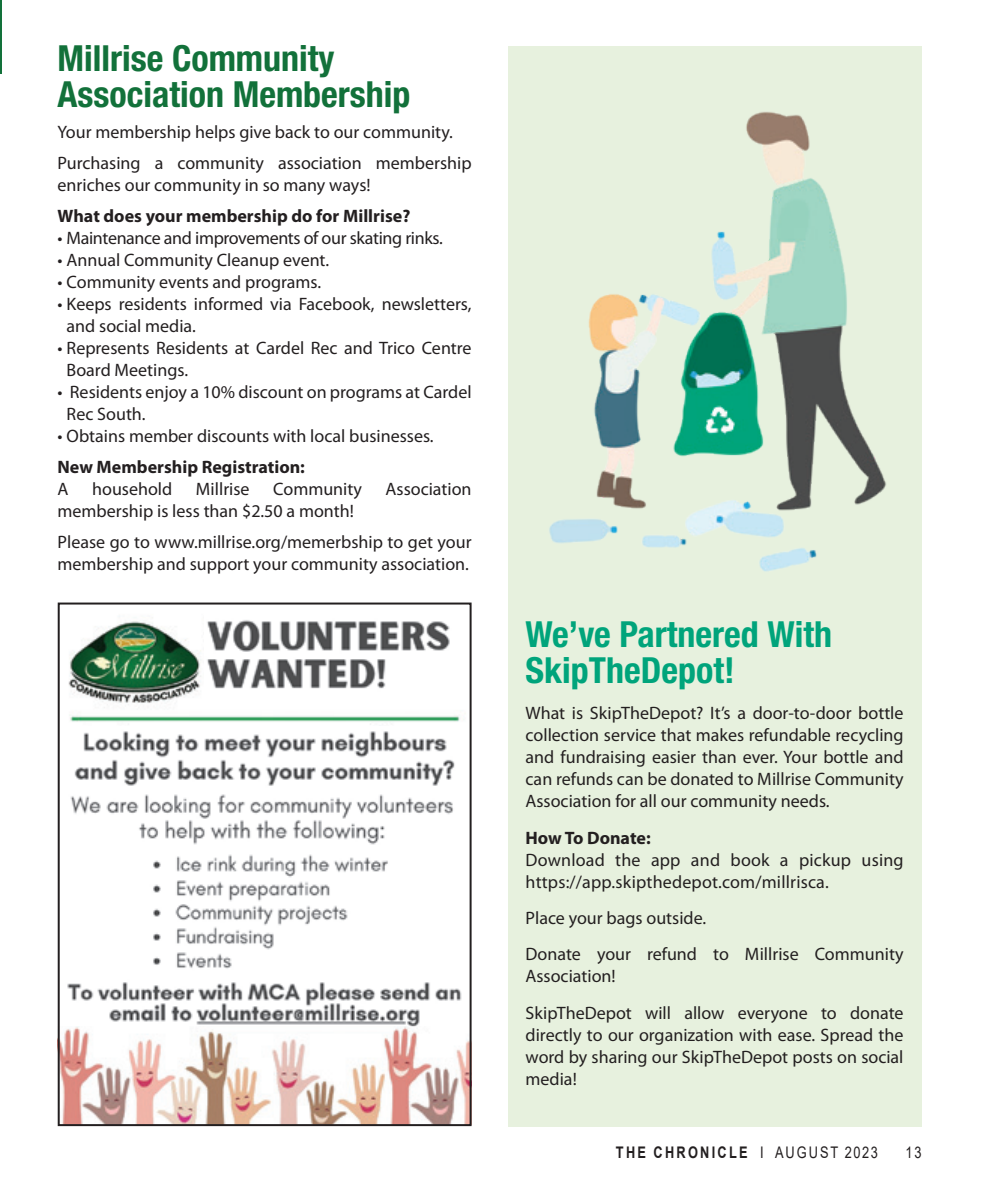
<style>
.page{position:relative;width:990px;height:1188px;background:#fff}
.page>*{position:absolute;margin:0;border:0;box-sizing:border-box;transform-origin:0 0}
.t1{font:700 condensed 36px/36px "Helvetica Neue LT Std";color:#12713a}
.t2{font:700 condensed 36px/36px "Helvetica Neue LT Std";color:#00a47b}
.t3{font:18px/22px "Myriad Pro";color:#231f20}
.t4{font:700 18px "Myriad Pro";color:#231f20}
.t5{font:18px "Myriad Pro";letter-spacing:-.02em;color:#231f20}
.t6{font:700 16px "Arial";letter-spacing:.175em;color:#231f20;scale:.8 1}
.t7{font:16px "Arial";color:#231f20;scale:.8 1}
.s1{font-weight:400}
</style>
<div class="page">
<div style="left:508px;top:46px;width:414px;height:1081px;background:#e7f1de"></div>
<img style="left:549px;top:111px;width:338px;height:461px">
<img style="left:61px;top:621px;width:408px;height:502px">
<img style="left:204px;top:620px;width:265px;height:81px">
<img style="left:61px;top:726px;width:408px;height:300px">
<div style="left:58px;top:603px;width:414px;height:523px;border:2px solid #231f20"></div>
<hr style="left:0;top:0;width:2px;height:74px;background:#12713a">
<h1 class="t1" style="left:58px;top:40px;width:354px">Millrise Community<br>Association Membership</h1>
<p class="t3" style="left:58px;top:116px;width:416px;line-height:31px">Your membership helps give back to our community.<br>Purchasing a community association membership</p>
<p class="t3" style="left:58px;top:174px;width:315px">enriches our community in so many ways!</p>
<p class="t4" style="left:58px;top:204px;width:354px">What does your membership do for Millrise?</p>
<p class="t5" style="left:58px;top:227px;width:387px">• Maintenance and improvements of our skating rinks.</p>
<p class="t3" style="left:58px;top:249px;width:273px">• Annual Community Cleanup event.</p>
<p class="t3" style="left:58px;top:271px;width:265px">• Community events and programs.</p>
<p class="t3" style="left:67px;top:293px;width:406px;text-indent:-9px">• Keeps residents informed via Facebook, newsletters, and social media.</p>
<p class="t3" style="left:67px;top:337px;width:407px;text-indent:-9px">• Represents Residents at Cardel Rec and Trico Centre<br>Board Meetings.</p>
<p class="t3" style="left:67px;top:381px;width:407px;text-indent:-9px">• Residents enjoy a 10% discount on programs at Cardel<br>Rec South.</p>
<p class="t3" style="left:58px;top:425px;width:378px">• Obtains member discounts with local businesses.</p>
<p class="t4" style="left:58px;top:455px;width:249px">New Membership Registration:</p>
<p class="t3" style="left:58px;top:478px;width:13px">A</p>
<p class="t3" style="left:92px;top:478px;width:82px">household</p>
<p class="t3" style="left:196px;top:478px;width:55px">Millrise</p>
<p class="t3" style="left:273px;top:478px;width:90px">Community</p>
<p class="t3" style="left:386px;top:478px;width:87px">Association</p>
<p class="t3" style="left:58px;top:495px;width:415px;line-height:31px">membership is less than $2.50 a month!<br>Please go to www.millrise.org/memerbship to get your</p>
<p class="t3" style="left:58px;top:553px;width:413px">membership and support your community association.</p>
<h1 class="t2" style="left:526px;top:616px;width:308px">We’ve Partnered With<br>SkipTheDepot!</h1>
<p class="t3" style="left:526px;top:702px;width:380px;text-align:justify">What is SkipTheDepot? It’s a door-to-door bottle collection service that makes refundable recycling and fundraising easier than ever. Your bottle and can refunds can be donated to Millrise Community Association for all our community needs.</p>
<p class="t4" style="left:526px;top:826px;width:127px">How To Donate:</p>
<p class="t3" style="left:526px;top:848px;width:380px">Download the app and book a pickup using https://app.skipthedepot.com/millrisca.</p>
<p class="t3" style="left:526px;top:900px;width:380px;line-height:36.4px">Place your bags outside.<br>Donate your refund to Millrise Community</p>
<p class="t3" style="left:526px;top:958px;width:379px;line-height:36.4px">Association!<br>SkipTheDepot will allow everyone to donate</p>
<p class="t3" style="left:526px;top:1024px;width:379px;text-align:justify">directly to our organization with ease. Spread the word by sharing our SkipTheDepot posts on social media!</p>
<p class="t6" style="left:616px;top:1141px;width:329px">THE CHRONICLE <span class="s1">I AUGUST 2023</span></p>
<p class="t7" style="left:906px;top:1141px;width:22px">13</p>
</div>
